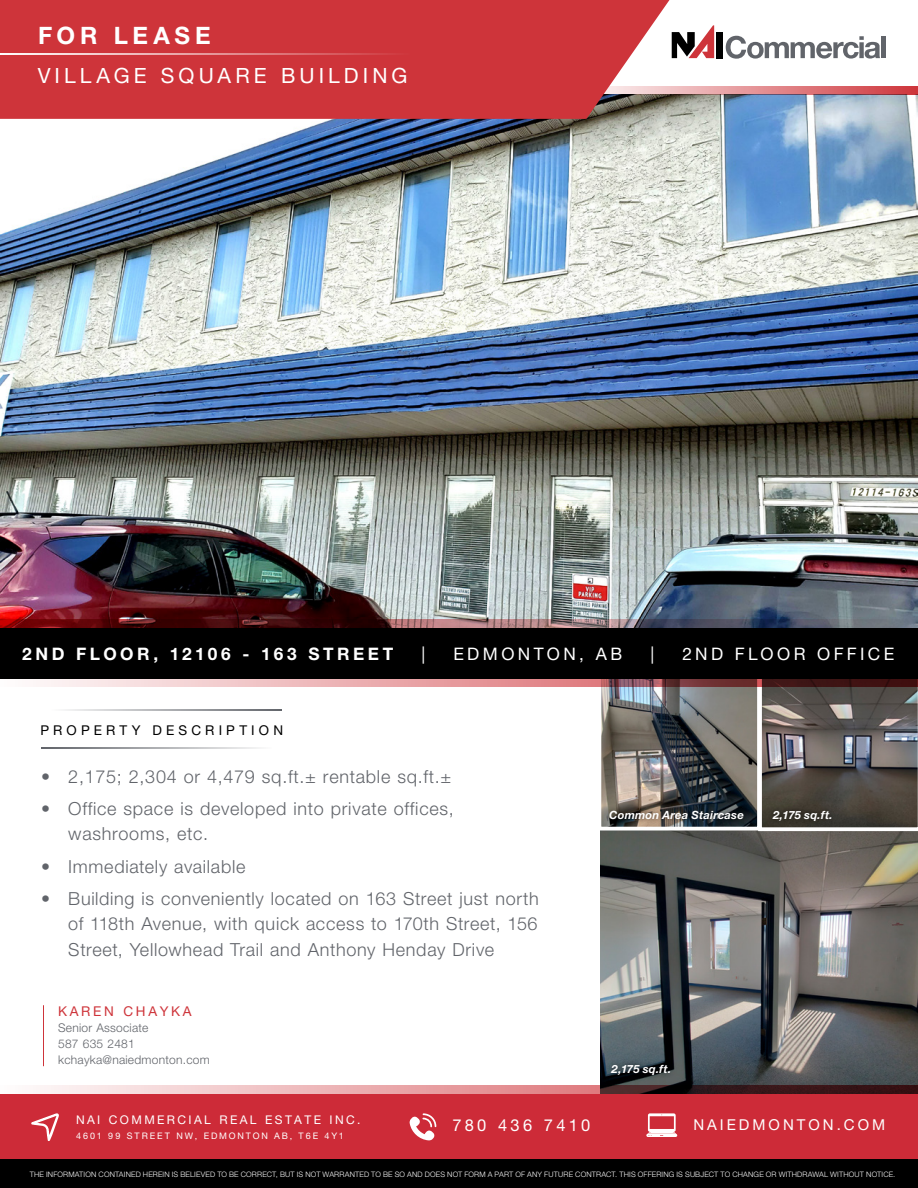
<style>
.page{position:relative;width:918px;height:1188px;background:#fff}
.page>*{position:absolute;margin:0;border:0;box-sizing:border-box;transform-origin:0 0}
.t1{font:700 24px "Helvetica Neue LT Std";letter-spacing:.2em;color:#fff}
.t2{font:21px "Helvetica Neue LT Std";letter-spacing:.195em;color:#fff}
.t3{font:300 18px/25.5px "Helvetica Neue LT Std";letter-spacing:.04em;color:#61646a}
.t4{font:17.25px "Helvetica Neue LT Std";letter-spacing:.2em;color:#fff}
.t5{font:700 17.25px "Helvetica Neue LT Std";letter-spacing:.205em;color:#fff}
.t6{font:16.5px "Helvetica Neue LT Std";letter-spacing:.2em;color:#fff}
.t7{font:15px "Helvetica Neue LT Std";letter-spacing:.2em;color:#fff}
.t8{font:13.5px "Helvetica Neue LT Std";letter-spacing:.31em;color:#000}
.t9{font:13.5px "Helvetica Neue LT Std";letter-spacing:.2em;color:#ce343a}
.t10{font:300 12px/15.8px "Helvetica Neue LT Std";letter-spacing:.02em;color:#61646a}
.t11{font:12px "Helvetica Neue LT Std";letter-spacing:.2em;color:#fff}
.t12{font:italic 700 11.4px "Helvetica Neue LT Std";letter-spacing:.015em;color:#fff}
.t13{font:9px "Helvetica Neue LT Std";letter-spacing:.205em;color:#fff}
.t14{font:300 7.5px "Helvetica Neue LT Std";letter-spacing:.025em;color:#fff}
</style>
<div class="page">
<img style="left:601px;top:831px;width:317px;height:254px">
<img style="left:603px;top:687px;width:153px;height:139px">
<div style="left:598px;top:675px;width:163px;height:156px;border:4px solid #fff"></div>
<svg style="left:758px;top:687px;width:160px;height:144px;background:#696562"></svg>
<div style="left:604px;top:805px;width:145px;height:20px;background:#000;opacity:.75"></div>
<div style="left:767px;top:805px;width:70px;height:22px;background:#000;opacity:.75"></div>
<div style="left:605px;top:1059px;width:71px;height:22px;background:#000;opacity:.75"></div>
<div style="left:0;top:627px;width:918px;height:51px;background:#000"></div>
<img style="left:0;top:94px;width:918px;height:525px">
<div style="left:716px;top:32px;width:7px;height:26px;background:#000"></div>
<svg style="left:672px;top:25px;width:42px;height:33px"></svg>
<svg style="left:726px;top:36px;width:154px;height:23px"></svg>
<div style="left:881px;top:36px;width:5px;height:22px;background:#61646a"></div>
<img style="left:0;top:619px;width:918px;height:9px">
<svg style="left:0;top:678px;width:918px;height:9px;background:#a7797b"></svg>
<svg style="left:669px;top:86px;width:249px;height:8px;background:#df7d80"></svg>
<div style="left:0;top:1094px;width:918px;height:67px;background:#cd2b38"></div>
<svg style="left:40px;top:1085px;width:878px;height:9px;background:#a97c7e"></svg>
<div style="left:0;top:1160px;width:918px;height:28px;background:#000"></div>
<svg style="left:31px;top:1113px;width:28px;height:28px"></svg>
<svg style="left:409px;top:1113px;width:27px;height:27px"></svg>
<svg style="left:646px;top:1113px;width:31px;height:24px"></svg>
<svg style="left:0;top:0;width:669px;height:119px;background:#cd3c42"></svg>
<hr style="left:41px;top:747px;width:231px;height:2px;background:#61646a">
<hr style="left:51px;top:709px;width:231px;height:2px;background:#61646a">
<hr style="left:0;top:53px;width:410px;height:2px;background:#fff">
<hr style="left:43px;top:1005px;width:1px;height:61px;background:#ce343a">
<p class="t1" style="left:38px;top:20px;width:174px">FOR LEASE</p>
<p class="t2" style="left:38px;top:63px;width:371px">VILLAGE SQUARE BUILDING</p>
<p class="t5" style="left:22px;top:643px;width:373px">2ND FLOOR, 12106 - 163 STREET</p>
<p class="t4" style="left:421px;top:643px;width:5px">|</p>
<p class="t4" style="left:453px;top:643px;width:170px">EDMONTON, AB</p>
<p class="t4" style="left:650px;top:643px;width:5px">|</p>
<p class="t4" style="left:682px;top:643px;width:213px">2ND FLOOR OFFICE</p>
<p class="t8" style="left:40px;top:722px;width:244px">PROPERTY DESCRIPTION</p>
<p class="t3" style="left:41px;top:763px;width:412px">• 2,175; 2,304 or 4,479 sq.ft.± rentable sq.ft.±</p>
<p class="t3" style="left:68px;top:795px;width:387px;text-indent:-27px">• Office space is developed into private offices, washrooms, etc.</p>
<p class="t3" style="left:41px;top:853px;width:206px">• Immediately available</p>
<p class="t3" style="left:68px;top:885px;width:472px;text-align:justify;text-indent:-27px">• Building is conveniently located on 163 Street just north of 118th Avenue, with quick access to 170th Street, 156<br>Street, Yellowhead Trail and Anthony Henday Drive</p>
<p class="t9" style="left:58px;top:1004px;width:135px">KAREN CHAYKA</p>
<p class="t10" style="left:58px;top:1020px;width:153px">Senior Associate<br>587 635 2481 kchayka@naiedmonton.com</p>
<p class="t12" style="left:609px;top:808px;width:136px">Common Area Staircase</p>
<p class="t12" style="left:773px;top:808px;width:61px">2,175 sq.ft.</p>
<p class="t12" style="left:612px;top:1062px;width:61px">2,175 sq.ft.</p>
<p class="t11" style="left:76px;top:1112px;width:286px">NAI COMMERCIAL REAL ESTATE INC.</p>
<p class="t13" style="left:76px;top:1130px;width:269px">4601 99 STREET NW, EDMONTON AB, T6E 4Y1</p>
<p class="t6" style="left:452px;top:1116px;width:140px">780 436 7410</p>
<p class="t7" style="left:693px;top:1116px;width:193px">NAIEDMONTON.COM</p>
<p class="t14" style="left:30px;top:1169px;width:867px">THE INFORMATION CONTAINED HEREIN IS BELIEVED TO BE CORRECT, BUT IS NOT WARRANTED TO BE SO AND DOES NOT FORM A PART OF ANY FUTURE CONTRACT. THIS OFFERING IS SUBJECT TO CHANGE OR WITHDRAWAL WITHOUT NOTICE.</p>
</div>
